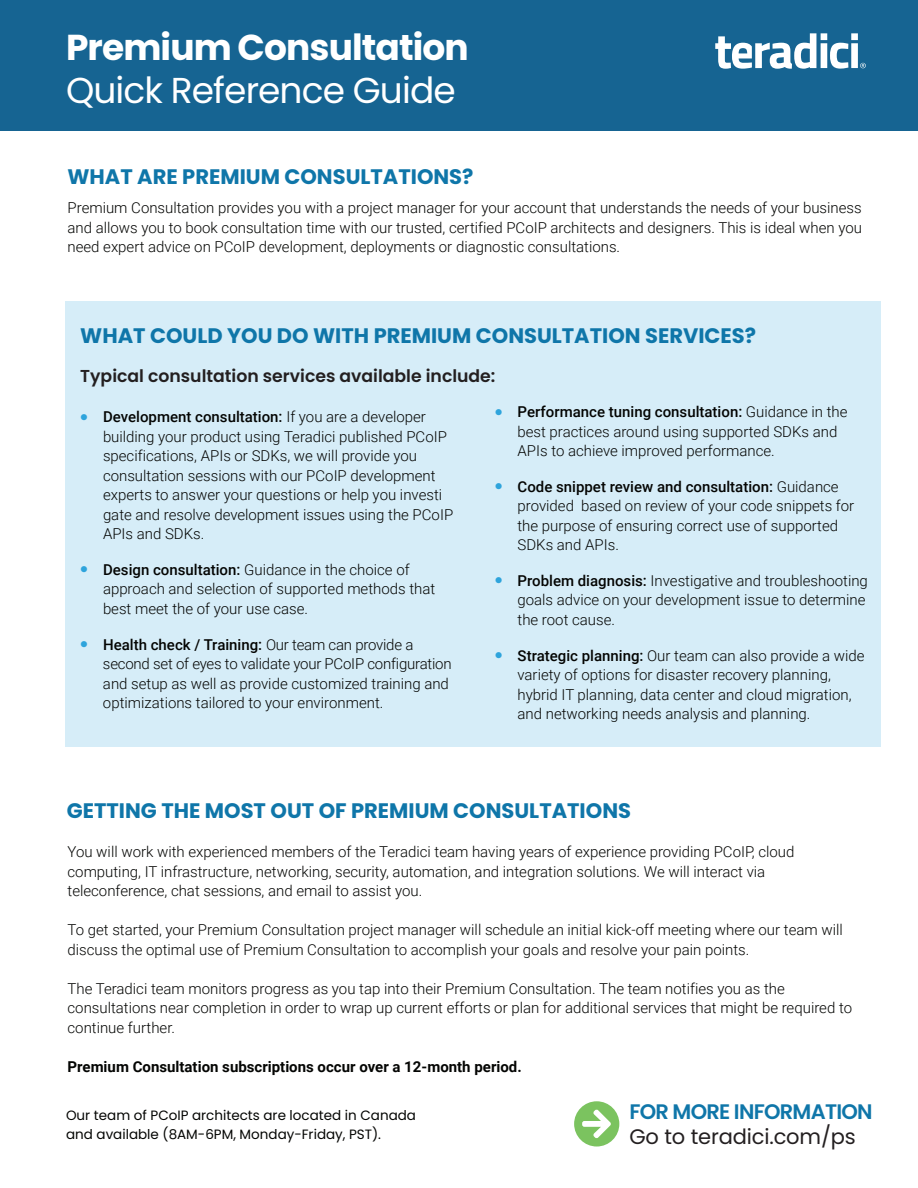
<style>
.page{position:relative;width:918px;height:1188px;background:#fff}
.page>*{position:absolute;margin:0;border:0;box-sizing:border-box;transform-origin:0 0}
.t1{font:700 36px "Poppins";letter-spacing:-.025em;color:#fff}
.t2{font:36px "Poppins";letter-spacing:-.025em;color:#fff}
.t3{font:700 21px "Poppins";color:#0f76a9}
.t4{font:21px "Poppins";letter-spacing:-.005em;color:#231f20}
.t5{font:600 21px "Poppins";letter-spacing:-.035em;color:#0f76a9}
.t6{font:600 17.25px "Poppins";color:#231f20}
.t7{font:300 15px/19.5px "Roboto";color:#040503}
.t8{font:700 15px "Roboto";color:#040503}
.t9{font:13.5px/19.5px "Poppins";color:#040503}
.s1{color:#2ea4dc}
.s2{font-weight:500}
</style>
<div class="page">
<div style="left:65px;top:301px;width:816px;height:446px;background:#d6edf8"></div>
<div style="left:0;top:0;width:918px;height:131px;background:#166492"></div>
<svg style="left:715px;top:33px;width:151px;height:36px"></svg>
<svg style="left:574px;top:1101px;width:45px;height:46px"></svg>
<h1 class="t1" style="left:66px;top:27px;width:404px">Premium Consultation</h1>
<h1 class="t2" style="left:66px;top:70px;width:391px">Quick Reference Guide</h1>
<h2 class="t3" style="left:68px;top:164px;width:407px">WHAT ARE PREMIUM CONSULTATIONS?</h2>
<p class="t7" style="left:68px;top:198px;width:796px;text-align:justify">Premium Consultation provides you with a project manager for your account that understands the needs of your business and allows you to book consultation time with our trusted, certified PCoIP architects and designers. This is ideal when you need expert advice on PCoIP development, deployments or diagnostic consultations.</p>
<h2 class="t3" style="left:80px;top:324px;width:677px">WHAT COULD YOU DO WITH PREMIUM CONSULTATION SERVICES?</h2>
<p class="t6" style="left:80px;top:366px;width:417px">Typical consultation services available include:</p>
<p class="t7" style="left:103px;top:406px;width:352px;text-indent:-23px"><span class="s1">●</span> <span class="s2">Development consultation:</span> If you are a developer building your product using Teradici published PCoIP specifications, APIs or SDKs, we will provide you consultation sessions with our PCoIP development experts to answer your questions or help you investi gate and resolve development issues using the PCoIP APIs and SDKs.</p>
<p class="t7" style="left:103px;top:559px;width:334px;text-indent:-23px"><span class="s1">●</span> <span class="s2">Design consultation:</span> Guidance in the choice of approach and selection of supported methods that best meet the of your use case.</p>
<p class="t7" style="left:103px;top:634px;width:350px;text-indent:-23px"><span class="s1">●</span> <span class="s2">Health check / Training:</span> Our team can provide a second set of eyes to validate your PCoIP configuration and setup as well as provide customized training and optimizations tailored to your environment.</p>
<p class="t7" style="left:518px;top:401px;width:332px;text-indent:-23px"><span class="s1">●</span> <span class="s2">Performance tuning consultation:</span> Guidance in the best practices around using supported SDKs and<br>APIs to achieve improved performance.</p>
<p class="t7" style="left:518px;top:476px;width:338px;text-indent:-23px"><span class="s1">●</span> <span class="s2">Code snippet review and consultation:</span> Guidance provided based on review of your code snippets for the purpose of ensuring correct use of supported SDKs and APIs.</p>
<p class="t7" style="left:518px;top:570px;width:352px;text-indent:-23px"><span class="s1">●</span> <span class="s2">Problem diagnosis:</span> Investigative and troubleshooting goals advice on your development issue to determine the root cause.</p>
<p class="t7" style="left:518px;top:645px;width:349px;text-indent:-23px"><span class="s1">●</span> <span class="s2">Strategic planning:</span> Our team can also provide a wide variety of options for disaster recovery planning, hybrid IT planning, data center and cloud migration, and networking needs analysis and planning.</p>
<h2 class="t3" style="left:67px;top:798px;width:566px">GETTING THE MOST OUT OF PREMIUM CONSULTATIONS</h2>
<p class="t7" style="left:68px;top:842px;width:728px">You will work with experienced members of the Teradici team having years of experience providing PCoIP, cloud computing, IT infrastructure, networking, security, automation, and integration solutions. We will interact via teleconference, chat sessions, and email to assist you.</p>
<p class="t7" style="left:68px;top:920px;width:777px">To get started, your Premium Consultation project manager will schedule an initial kick-off meeting where our team will discuss the optimal use of Premium Consultation to accomplish your goals and resolve your pain points.</p>
<p class="t7" style="left:68px;top:978px;width:786px">The Teradici team monitors progress as you tap into their Premium Consultation. The team notifies you as the consultations near completion in order to wrap up current efforts or plan for additional services that might be required to continue further.</p>
<p class="t8" style="left:68px;top:1056px;width:456px">Premium Consultation subscriptions occur over a 12-month period.</p>
<p class="t9" style="left:66px;top:1105px;width:352px">Our team of PCoIP architects are located in Canada and available (8AM-6PM, Monday-Friday, PST).</p>
<h2 class="t5" style="left:629px;top:1099px;width:245px">FOR MORE INFORMATION</h2>
<h2 class="t4" style="left:629px;top:1124px;width:228px">Go to teradici.com/ps</h2>
</div>
